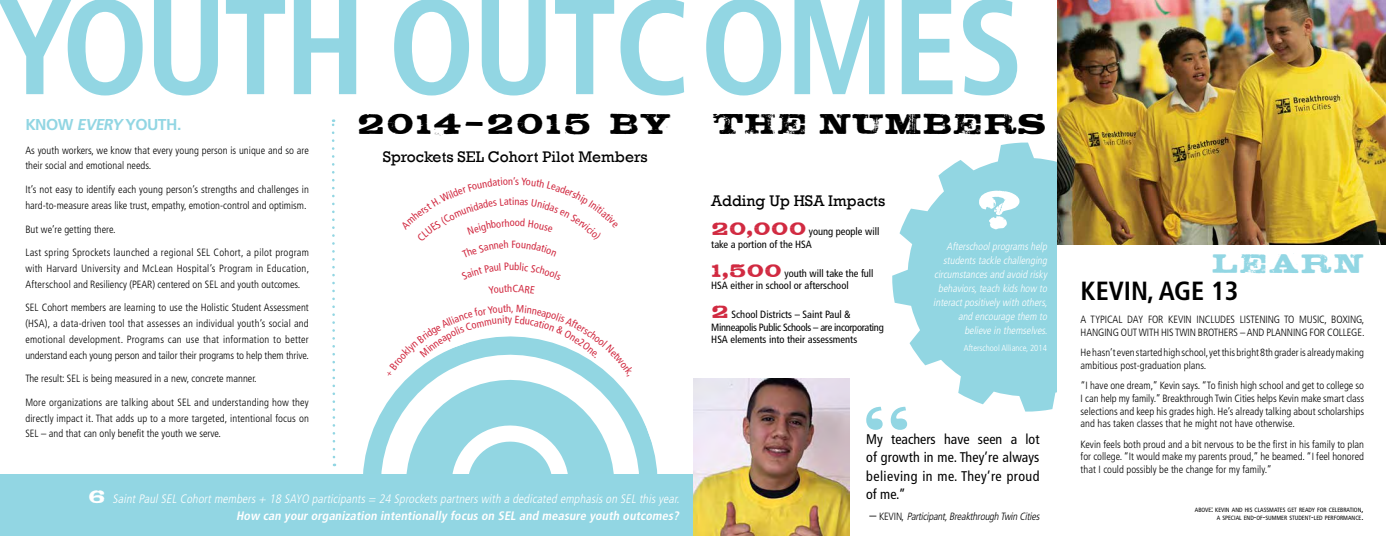
<style>
.page{position:relative;width:1386px;height:536px;background:#fff}
.page>*{position:absolute;margin:0;border:0;box-sizing:border-box;transform-origin:0 0}
.t1{font:700 condensed 134.75px "Frutiger LT Std";letter-spacing:-.02em;color:#92d6e3}
.t2{font:52.5px "Chase";color:#fff}
.t3{font:28px "Chase";letter-spacing:.05em;color:#000}
.t4{font:28px "Chase";letter-spacing:-.01em;color:#000}
.t5{font:700 condensed 26.25px "Frutiger LT Std";color:#000}
.t6{font:26.25px "Chase";letter-spacing:.03em;color:#92d6e3}
.t7{font:15.75px "Rockwell";color:#000}
.t8{font:700 15.75px "Frutiger LT Std";letter-spacing:-.035em;color:#92d6e3}
.t9{font:condensed 14px/18.4px "Frutiger LT Std";letter-spacing:.01em;color:#000;text-align:justify}
.t10{font:italic 300 condensed 12.25px/17.5px "Frutiger LT Std";color:#fff;text-align:right}
.t11{font:300 condensed 10.5px/15.8px "Frutiger LT Std";color:#000;text-align:justify}
.t12{font:condensed 10.5px/12.6px "Frutiger LT Std";color:#000}
.t13{font:italic 300 condensed 10.5px/14px "Frutiger LT Std";color:#fff;text-align:right}
.t14{font:italic 300 condensed 10.5px "Frutiger LT Std";color:#000}
.t15{font:condensed 10.5px "Frutiger LT Std";color:#d12a41}
.t16{font:300 condensed 8.75px "Frutiger LT Std";color:#fff}
.t17{font:condensed 6.12px/7.9px "Frutiger LT Std";color:#000;text-align:right}
.s1{font-style:italic}
.s2{font-family:"Chase";font-weight:400;font-style:normal;font-stretch:normal;font-size:17.5px}
.s3{font-weight:700}
.s4{font-family:"Chase";font-stretch:normal;font-size:17.5px;color:#d12a41}
.s5{font-style:normal;font-size:14px}
.s6{font-style:normal}
.s7{font-size:8.75px}
</style>
<div class="page">
<svg style="left:331px;top:119px;width:6px;height:347px"></svg>
<svg style="left:363px;top:397px;width:295px;height:77px;fill:#96d7e3"></svg>
<svg style="left:391px;top:377px;width:238px;height:97px;fill:#92d6e2"></svg>
<svg style="left:462px;top:435px;width:97px;height:39px"></svg>
<div style="left:0;top:474px;width:693px;height:62px;background:#92d6e3"></div>
<svg style="left:892px;top:142px;width:165px;height:269px;fill:#92d6e2"></svg>
<img style="left:1057px;top:0;width:329px;height:244px">
<img style="left:693px;top:378px;width:156px;height:158px">
<svg style="left:866px;top:406px;width:41px;height:23px"></svg>
<svg style="left:409px;top:336px;width:203px;height:41px"></svg>
<h1 class="t1" style="left:-3px;top:-33px;width:1028px">YOUTH OUTCOMES</h1>
<h3 class="t8" style="left:25px;top:115px;width:158px">KNOW <span class="s1">EVERY</span> YOUTH.</h3>
<p class="t11" style="left:25px;top:142px;width:285px">As youth workers, we know that every young person is unique and so are their social and emotional needs.</p>
<p class="t11" style="left:25px;top:182px;width:285px">It’s not easy to identify each young person’s strengths and challenges in hard-to-measure areas like trust, empathy, emotion-control and optimism.</p>
<p class="t11" style="left:25px;top:221px;width:92px">But we’re getting there.</p>
<p class="t11" style="left:25px;top:245px;width:285px">Last spring Sprockets launched a regional SEL Cohort, a pilot program with Harvard University and McLean Hospital’s Program in Education, Afterschool and Resiliency (PEAR) centered on SEL and youth outcomes.</p>
<p class="t11" style="left:25px;top:300px;width:285px">SEL Cohort members are learning to use the Holistic Student Assessment (HSA), a data-driven tool that assesses an individual youth’s social and emotional development. Programs can use that information to better understand each young person and tailor their programs to help them thrive.</p>
<p class="t11" style="left:25px;top:371px;width:233px">The result: SEL is being measured in a new, concrete manner.</p>
<p class="t11" style="left:25px;top:394px;width:285px">More organizations are talking about SEL and understanding how they directly impact it. That adds up to a more targeted, intentional focus on SEL – and that can only benefit the youth we serve.</p>
<h3 class="t3" style="left:357px;top:105px;width:316px">2014–2015 BY</h3>
<h3 class="t7" style="left:383px;top:148px;width:267px">Sprockets SEL Cohort Pilot Members</h3>
<p class="t15" style="left:513px;top:175px;width:4px">’</p>
<p class="t15" style="left:512px;top:195px;width:4px">i</p>
<p class="t15" style="left:512px;top:238px;width:6px">F</p>
<p class="t15" style="left:509px;top:260px;width:7px">u</p>
<p class="t15" style="left:506px;top:302px;width:7px">h</p>
<p class="t15" style="left:508px;top:313px;width:6px">y</p>
<p class="t15" style="left:507px;top:282px;width:7px">h</p>
<p class="t10" style="left:88px;top:489px;width:595px"><span class="s2">6</span> SaintPaulSEL Cohortmembers+ 18 SAYO participants= 24 Sprocketspartnerswith a dedicated emphasison SEL thisyear.<br><span class="s3">How can your organization intentionally focus on SEL and measure youth outcomes?</span></p>
<h3 class="t4" style="left:712px;top:105px;width:336px">THE NUMBERS</h3>
<h3 class="t7" style="left:711px;top:192px;width:175px">Adding Up HSA Impacts</h3>
<p class="t12" style="left:711px;top:225px;width:170px"><span class="s4">20,000</span> young people will take a portion of the HSA</p>
<p class="t12" style="left:711px;top:267px;width:164px"><span class="s4">1,500</span> youth will take the full<br>HSA either in school or afterschool</p>
<p class="t12" style="left:711px;top:308px;width:174px"><span class="s4">2</span> School Districts – Saint Paul &amp;<br>Minneapolis Public Schools – are incorporating<br>HSA elements into their assessments</p>
<h2 class="t2" style="left:976px;top:173px;width:48px">?</h2>
<p class="t13" style="left:933px;top:253px;width:118px">studentstackle challenging circumstancesand avoid risky behaviors,teach kidshow to interactpositivelywith others, and encourage them to believe in themselves.</p>
<p class="t16" style="left:964px;top:343px;width:85px">Afterschool Alliance, 2014</p>
<p class="t13" style="left:947px;top:239px;width:104px">Afterschoolprogramshelp</p>
<h3 class="t9" style="left:866px;top:430px;width:175px">My teachers have seen a lot of growth in me. They’re always believing in me. They’re proud of me.”</h3>
<p class="t14" style="left:869px;top:510px;width:174px"><span class="s5">–</span> <span class="s6">K E V I N ,</span> Participant,Breakthrough Twin Cities</p>
<h3 class="t6" style="left:1211px;top:246px;width:155px">LEARN</h3>
<h3 class="t5" style="left:1081px;top:275px;width:159px">KEVIN, AGE 13</h3>
<p class="t11" style="left:1081px;top:313px;width:285px;line-height:12.6px">A TYPICAL DAY FOR KEVIN INCLUDES LISTENING TO MUSIC, BOXING,<br>HANGING OUT WITH HIS TWIN BROTHERS – AND PLANNING FOR COLLEGE.</p>
<p class="t11" style="left:1081px;top:346px;width:285px;line-height:12.6px">He hasn’t even started high school, yet this bright 8th grader is already making ambitious post-graduation plans.</p>
<p class="t11" style="left:1081px;top:379px;width:285px;line-height:12.6px">“I have one dream,” Kevin says. “To finish high school and get to college so I can help my family.” Breakthrough Twin Cities helps Kevin make smart class selections and keep his grades high. He’s already talking about scholarships and has taken classes that he might not have otherwise.</p>
<p class="t11" style="left:1081px;top:438px;width:285px;line-height:12.6px">Kevin feels both proud and a bit nervous to be the first in his family to plan for college. “It would make my parents proud,” he beamed. “I feel honored that I could possibly be the change for my family.”</p>
<p class="t17" style="left:1195px;top:506px;width:170px">ABOVE<span class="s7">:</span> KEVIN AND HIS CLASSMATES GET READY FOR CELEBRATION<span class="s7">,<br></span>A SPECIAL END<span class="s7">-</span>OF<span class="s7">-</span>SUMMER STUDENT<span class="s7">-</span>LED PERFORMANCE<span class="s7">.</span></p>
</div>
